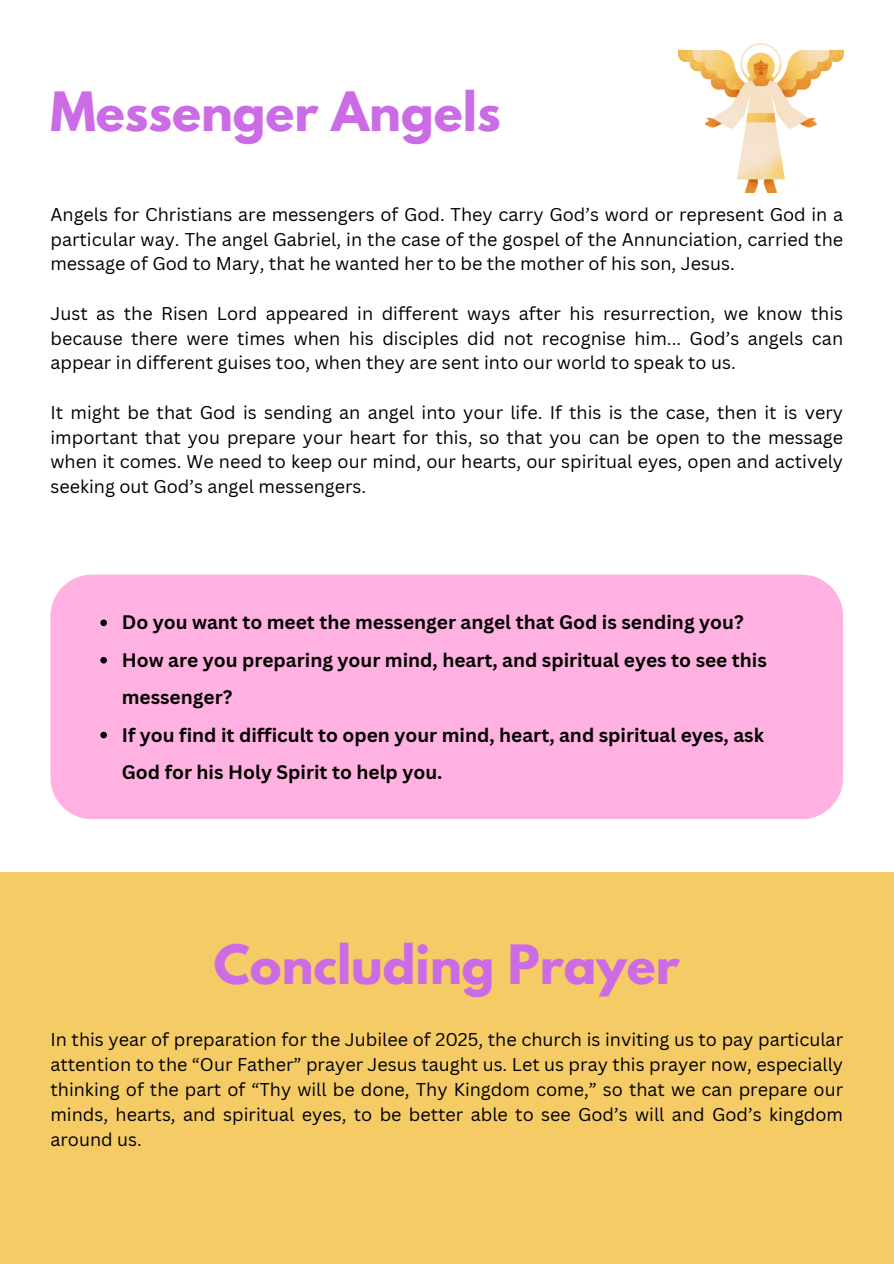
<style>
.page{position:relative;width:894px;height:1264px;background:#fff}
.page>*{position:absolute;margin:0;border:0;box-sizing:border-box;transform-origin:0 0}
.t1{font:700 48px "League Spartan";color:#cb6ce6}
.t2{font:700 19.05px/37.3px "Canva Sans";color:#000}
.t3{font:18px/24.8px "Canva Sans";color:#000;text-align:justify}
</style>
<div class="page">
<div style="left:50px;top:574px;width:792px;height:245px;background:#ffb2e1"></div>
<img style="left:678px;top:43px;width:165px;height:149px">
<div style="left:0;top:872px;width:892px;height:391px;background:#f5cb66"></div>
<svg style="left:100px;top:619px;width:7px;height:7px"></svg>
<svg style="left:100px;top:657px;width:7px;height:6px"></svg>
<svg style="left:100px;top:731px;width:7px;height:7px"></svg>
<p class="t1" style="left:50px;top:87px;width:451px">Messenger Angels</p>
<p class="t3" style="left:50px;top:201px;width:794px">Angels for Christians are messengers of God. They carry God’s word or represent God in a particular way. The angel Gabriel, in the case of the gospel of the Annunciation, carried the message of God to Mary, that he wanted her to be the mother of his son, Jesus.</p>
<p class="t3" style="left:50px;top:300px;width:794px">Just as the Risen Lord appeared in different ways after his resurrection, we know this because there were times when his disciples did not recognise him... God’s angels can appear in different guises too, when they are sent into our world to speak to us.</p>
<p class="t3" style="left:50px;top:399px;width:794px">It might be that God is sending an angel into your life. If this is the case, then it is very important that you prepare your heart for this, so that you can be open to the message when it comes. We need to keep our mind, our hearts, our spiritual eyes, open and actively seeking out God’s angel messengers.</p>
<p class="t2" style="left:122px;top:603px;width:623px">Do you want to meet the messenger angel that God is sending you?</p>
<p class="t2" style="left:122px;top:640px;width:646px">How are you preparing your mind, heart, and spiritual eyes to see this messenger?</p>
<p class="t2" style="left:122px;top:715px;width:643px">If you find it difficult to open your mind, heart, and spiritual eyes, ask<br>God for his Holy Spirit to help you.</p>
<h1 class="t1" style="left:214px;top:941px;width:467px">Concluding Prayer</h1>
<p class="t3" style="left:50px;top:1027px;width:794px">In this year of preparation for the Jubilee of 2025, the church is inviting us to pay particular attention to the “Our Father” prayer Jesus taught us. Let us pray this prayer now, especially thinking of the part of “Thy will be done, Thy Kingdom come,” so that we can prepare our minds, hearts, and spiritual eyes, to be better able to see God’s will and God’s kingdom around us.</p>
</div>
